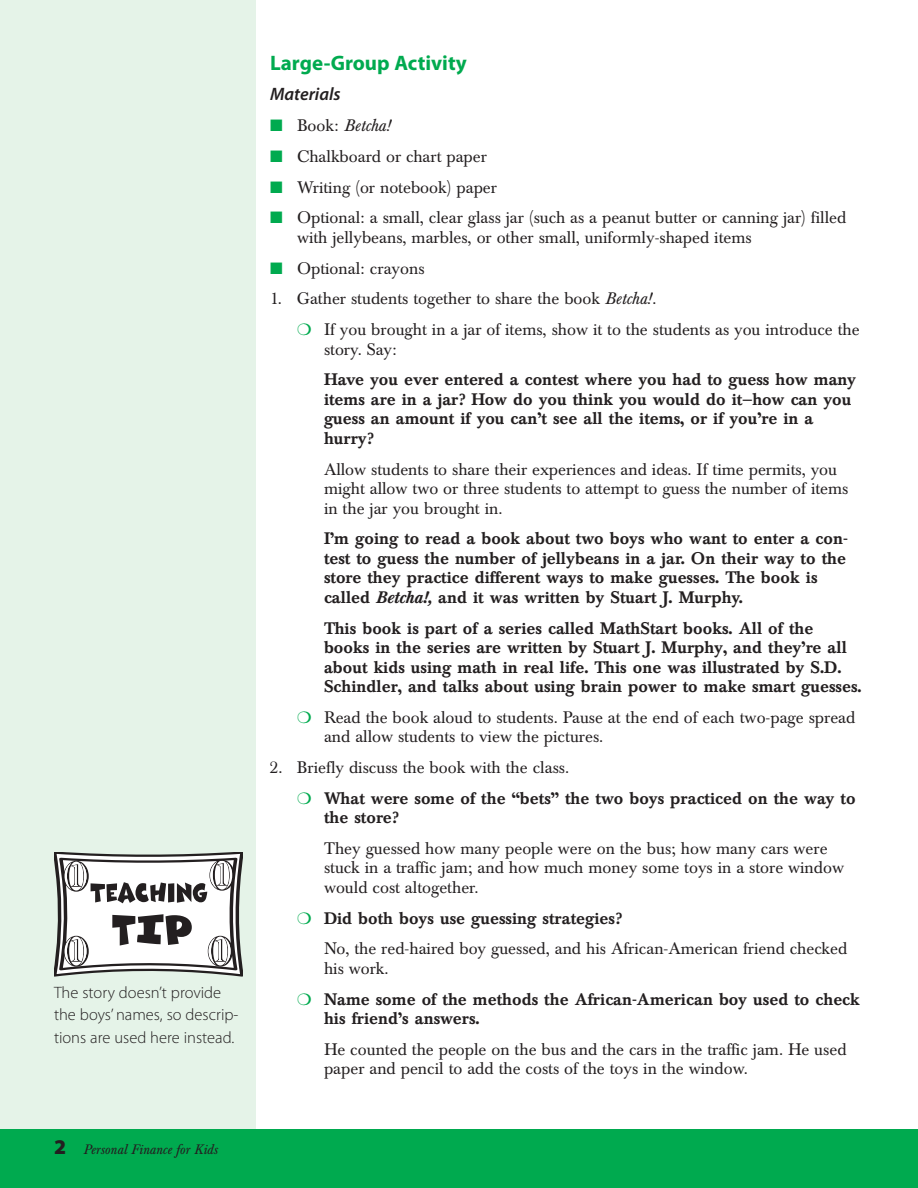
<style>
.page{position:relative;width:918px;height:1188px;background:#fff}
.page>*{position:absolute;margin:0;border:0;box-sizing:border-box;transform-origin:0 0}
.t1{font:700 21px "Myriad Pro";color:#00aa4f}
.t2{font:italic 600 18px "Myriad Pro";color:#231f20}
.t3{font:16.5px/19.5px "Baskerville BE";color:#231f20}
.t4{font:500 16.5px/19.5px "Baskerville BE";color:#231f20}
.t5{font:300 16.5px/22.5px "Myriad Pro";color:#231f20}
.t6{font:italic 16.5px "Baskerville BE";color:#231f20}
.t7{font:italic 13.5px "Baskerville BE";color:#231f20}
.s1{font-family:"Myriad Pro";font-weight:900;font-style:normal;font-size:21px}
.s2{color:#00aa4f}
.s3{font-style:normal}
.s4{font-style:italic}
.s5{font-weight:400}
.s6{font-weight:500}
</style>
<div class="page">
<div style="left:0;top:0;width:256px;height:1188px;background:#e5f3e8"></div>
<div style="left:0;top:1130px;width:918px;height:58px;background:#00aa4f"></div>
<svg style="left:54px;top:853px;width:189px;height:123px;background:#bdbcbc"></svg>
<p class="t5" style="left:54px;top:982px;width:186px">The story doesn’t provide the boys’ names, so descrip&shy;tions are used here instead.</p>
<p class="t7" style="left:54px;top:1145px;width:165px"><span class="s1">2</span> Personal Finance for Kids</p>
<p class="t1" style="left:270px;top:55px;width:198px">Large-Group Activity</p>
<p class="t2" style="left:270px;top:88px;width:72px">Materials</p>
<p class="t6" style="left:270px;top:120px;width:122px"><span class="s2">■</span> <span class="s3">Book:</span> Betcha!</p>
<p class="t3" style="left:270px;top:148px;width:219px"><span class="s2">■</span> Chalkboard or chart paper</p>
<p class="t3" style="left:270px;top:179px;width:229px"><span class="s2">■</span> Writing (or notebook) paper</p>
<p class="t3" style="left:297px;top:210px;width:551px;text-indent:-27px"><span class="s2">■</span> Optional: a small, clear glass jar (such as a peanut butter or canning jar) filled with jellybeans, marbles, or other small, uniformly-shaped items</p>
<p class="t3" style="left:270px;top:260px;width:156px"><span class="s2">■</span> Optional: crayons</p>
<p class="t3" style="left:297px;top:285px;width:564px;line-height:30.8px;text-indent:-27px">1. Gather students together to share the book <span class="s4">Betcha!.<br></span><span class="s2">❍</span> If you brought in a jar of items, show it to the students as you introduce the</p>
<p class="t3" style="left:324px;top:341px;width:75px">story. Say:</p>
<p class="t4" style="left:324px;top:372px;width:534px">Have you ever entered a contest where you had to guess how many items are in a jar? How do you think you would do it—how can you guess an amount if you can’t see all the items, or if you’re in a hurry?</p>
<p class="t3" style="left:324px;top:461px;width:526px">Allow students to share their experiences and ideas. If time permits, you might allow two or three students to attempt to guess the number of items in the jar you brought in.</p>
<p class="t4" style="left:324px;top:531px;width:525px">I’m going to read a book about two boys who want to enter a con&shy;test to guess the number of jellybeans in a jar. On their way to the store they practice different ways to make guesses. The book is called <span class="s4">Betcha!,</span> and it was written by Stuart J. Murphy.</p>
<p class="t4" style="left:324px;top:620px;width:539px">This book is part of a series called MathStart books. All of the books in the series are written by Stuart J. Murphy, and they’re all about kids using math in real life. This one was illustrated by S.D.<br>Schindler, and talks about using brain power to make smart guesses.</p>
<p class="t3" style="left:324px;top:709px;width:533px;text-indent:-27px"><span class="s2">❍</span> Read the book aloud to students. Pause at the end of each two-page spread and allow students to view the pictures.</p>
<p class="t4" style="left:297px;top:754px;width:560px;line-height:30.8px;text-indent:-27px"><span class="s5">2. Briefly discuss the book with the class.<br></span><span class="s2">❍</span> What were some of the “bets” the two boys practiced on the way to</p>
<p class="t4" style="left:324px;top:810px;width:76px">the store?</p>
<p class="t3" style="left:324px;top:840px;width:522px">They guessed how many people were on the bus; how many cars were stuck in a traffic jam; and how much money some toys in a store window would cost altogether.</p>
<p class="t3" style="left:324px;top:905px;width:525px;line-height:30.8px;text-indent:-27px"><span class="s2">❍</span> <span class="s6">Did both boys use guessing strategies?<br></span>No, the red-haired boy guessed, and his African-American friend checked</p>
<p class="t4" style="left:297px;top:955px;width:564px;line-height:30.8px;text-indent:27px"><span class="s5">his work.<br></span><span class="s2">❍</span> Name some of the methods the African-American boy used to check</p>
<p class="t4" style="left:324px;top:1011px;width:157px">his friend’s answers.</p>
<p class="t3" style="left:324px;top:1041px;width:524px">He counted the people on the bus and the cars in the traffic jam. He used paper and pencil to add the costs of the toys in the window.</p>
</div>
